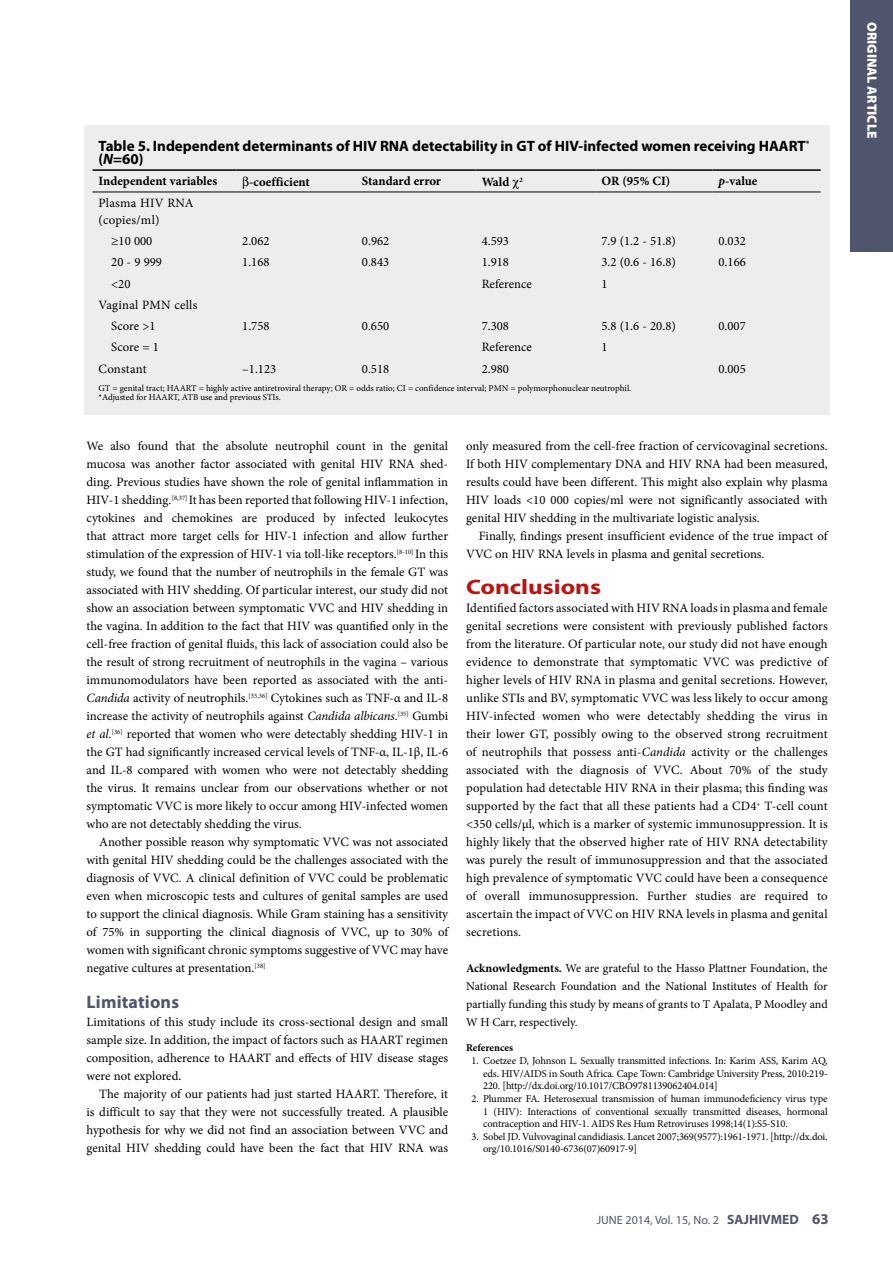
<style>
.page{position:relative;width:893px;height:1263px;background:#fff}
.page>*{position:absolute;margin:0;border:0;box-sizing:border-box;transform-origin:0 0}
.t1{font:700 21px "Myriad Pro";color:#bd1310;scale:1.2 1}
.t2{font:700 18px "Myriad Pro";letter-spacing:.01em;color:#4f556d}
.t3{font:700 15px/13.5px "Myriad Pro";color:#000}
.t4{font:900 13.5px "Myriad Pro";color:#fff}
.t5{font:12.75px/18px "Minion Pro";color:#000;text-align:justify}
.t6{font:700 12.75px "Minion Pro";color:#000}
.t7{font:12.75px/16.5px "Minion Pro";letter-spacing:.02em;color:#000}
.t8{font:12px/18px "Minion Pro";color:#000;text-align:justify}
.t9{font:12px "Myriad Pro";color:#4f556d}
.t10{font:10.5px/12.6px "Minion Pro";letter-spacing:-.01em;color:#000;text-align:justify}
.t11{font:700 10.5px "Minion Pro";letter-spacing:-.005em;color:#000}
.t12{font:9px/9px "Minion Pro";color:#000}
.s1{font-style:italic}
.s2{font-weight:700}
.s3{font-weight:700;font-size:13.5px}
.s4{font-weight:700;font-size:15px}
</style>
<div class="page">
<div style="left:850px;top:0;width:43px;height:252px;background:#4f556d"></div>
<div style="left:84px;top:125px;width:745px;height:290px;background:#edecef"></div>
<hr style="left:92px;top:169px;width:144px;height:2px;background:#000">
<hr style="left:236px;top:169px;width:120px;height:2px;background:#000">
<hr style="left:356px;top:169px;width:120px;height:2px;background:#000">
<hr style="left:476px;top:169px;width:119px;height:2px;background:#000">
<hr style="left:595px;top:169px;width:117px;height:2px;background:#000">
<hr style="left:712px;top:169px;width:109px;height:2px;background:#000">
<hr style="left:92px;top:192px;width:144px;height:1px;background:#000">
<hr style="left:236px;top:192px;width:120px;height:1px;background:#000">
<hr style="left:356px;top:192px;width:120px;height:1px;background:#000">
<hr style="left:476px;top:192px;width:119px;height:1px;background:#000">
<hr style="left:595px;top:192px;width:117px;height:1px;background:#000">
<hr style="left:712px;top:192px;width:109px;height:1px;background:#000">
<p class="t3" style="left:98px;top:139px;width:712px">Table 5. Independent determinants of HIV RNA detectability in GT of HIV-infected women receiving HAART<sup>* </sup>(<span class="s1">N</span>=60)</p>
<p class="t6" style="left:98px;top:172px;width:120px">Independent variables</p>
<p class="t6" style="left:249px;top:173px;width:62px">-coefficient</p>
<p class="t6" style="left:362px;top:172px;width:81px">Standard error</p>
<p class="t6" style="left:482px;top:173px;width:43px">Wald <sup>2</sup></p>
<p class="t6" style="left:601px;top:172px;width:71px">OR (95% CI)</p>
<p class="t6" style="left:718px;top:172px;width:41px"><span class="s1">p-</span>value</p>
<p class="t7" style="left:98px;top:195px;width:97px">Plasma HIV RNA (copies/ml)</p>
<p class="t5" style="left:111px;top:232px;width:43px">≥10 000</p>
<p class="t5" style="left:242px;top:232px;width:29px">2.062</p>
<p class="t5" style="left:362px;top:232px;width:29px">0.962</p>
<p class="t5" style="left:482px;top:232px;width:29px">4.593</p>
<p class="t5" style="left:601px;top:232px;width:76px">7.9 (1.2 - 51.8)</p>
<p class="t5" style="left:718px;top:232px;width:29px">0.032</p>
<p class="t5" style="left:111px;top:253px;width:52px">20 - 9 999</p>
<p class="t5" style="left:242px;top:253px;width:29px">1.168</p>
<p class="t5" style="left:362px;top:253px;width:29px">0.843</p>
<p class="t5" style="left:482px;top:253px;width:29px">1.918</p>
<p class="t5" style="left:601px;top:253px;width:76px">3.2 (0.6 - 16.8)</p>
<p class="t5" style="left:718px;top:253px;width:29px">0.166</p>
<p class="t5" style="left:111px;top:274px;width:21px">&lt;20</p>
<p class="t5" style="left:482px;top:274px;width:52px">Reference</p>
<p class="t5" style="left:601px;top:274px;width:8px">1</p>
<p class="t5" style="left:111px;top:294px;width:88px;line-height:21.3px;text-indent:-13px">Vaginal PMN cells<br>Score &gt;1</p>
<p class="t5" style="left:242px;top:317px;width:29px">1.758</p>
<p class="t5" style="left:362px;top:317px;width:29px">0.650</p>
<p class="t5" style="left:482px;top:317px;width:29px">7.308</p>
<p class="t5" style="left:601px;top:317px;width:76px">5.8 (1.6 - 20.8)</p>
<p class="t5" style="left:718px;top:317px;width:29px">0.007</p>
<p class="t5" style="left:111px;top:338px;width:49px">Score = 1</p>
<p class="t5" style="left:482px;top:338px;width:52px">Reference</p>
<p class="t5" style="left:601px;top:338px;width:8px">1</p>
<p class="t5" style="left:98px;top:360px;width:50px">Constant</p>
<p class="t5" style="left:242px;top:360px;width:36px">–1.123</p>
<p class="t5" style="left:362px;top:360px;width:29px">0.518</p>
<p class="t5" style="left:482px;top:360px;width:29px">2.980</p>
<p class="t5" style="left:718px;top:360px;width:29px">0.005</p>
<p class="t12" style="left:98px;top:384px;width:534px">GT = genital tract; HAART = highly active antiretroviral therapy; OR = odds ratio; CI = confidence interval; PMN = polymorphonuclear neutrophil. *Adjusted for HAART, ATB use and previous STIs.</p>
<p class="t5" style="left:87px;top:437px;width:363px">We also found that the absolute neutrophil count in the genital mucosa was another factor associated with genital HIV RNA shed&shy;ding. Previous studies have shown the role of genital inflammation in HIV-1 shedding.<sup>[8,37]</sup> It has been reported that following HIV-1 infection, cytokines and chemokines are produced by infected leukocytes that attract more target cells for HIV-1 infection and allow further stimulation of the expression of HIV-1 via toll-like receptors.<sup>[8-10]</sup> In this study, we found that the number of neutrophils in the female GT was associated with HIV shedding. Of particular interest, our study did not show an association between symptomatic VVC and HIV shedding in the vagina. In addition to the fact that HIV was quantified only in the cell-free fraction of genital fluids, this lack of association could also be the result of strong recruitment of neutrophils in the vagina – various immunomodulators have been reported as associated with the anti-<span class="s1">Candida</span> activity of neutrophils.<sup>[35,36]</sup> Cytokines such as TNF-α and IL-8 increase the activity of neutrophils against <span class="s1">Candida albicans</span>.<sup>[35]</sup> Gumbi <span class="s1">et al.</span><sup>[36]</sup> reported that women who were detectably shedding HIV-1 in the GT had significantly increased cervical levels of TNF-α, IL-1β, IL-6 and IL-8 compared with women who were not detectably shedding the virus. It remains unclear from our observations whether or not symptomatic VVC is more likely to occur among HIV-infected women who are not detectably shedding the virus.</p>
<p class="t5" style="left:87px;top:833px;width:363px;text-indent:13px">Another possible reason why symptomatic VVC was not associated with genital HIV shedding could be the challenges associated with the diagnosis of VVC. A clinical definition of VVC could be problematic even when microscopic tests and cultures of genital samples are used to support the clinical diagnosis. While Gram staining has a sensitivity of 75% in supporting the clinical diagnosis of VVC, up to 30% of women with significant chronic symptoms suggestive of VVC may have negative cultures at presentation.<sup>[38]</sup></p>
<h2 class="t2" style="left:87px;top:992px;width:94px">Limitations</h2>
<p class="t5" style="left:87px;top:1013px;width:363px">Limitations of this study include its cross-sectional design and small sample size. In addition, the impact of factors such as HAART regimen composition, adherence to HAART and effects of HIV disease stages were not explored.</p>
<p class="t5" style="left:87px;top:1085px;width:363px;text-indent:13px">The majority of our patients had just started HAART. Therefore, it is difficult to say that they were not successfully treated. A plausible hypothesis for why we did not find an association between VVC and genital HIV shedding could have been the fact that HIV RNA was</p>
<p class="t5" style="left:466px;top:437px;width:363px">only measured from the cell-free fraction of cervicovaginal secretions.<br>If both HIV complementary DNA and HIV RNA had been measured, results could have been different. This might also explain why plasma HIV loads &lt;10 000 copies/ml were not significantly associated with genital HIV shedding in the multivariate logistic analysis.</p>
<p class="t5" style="left:466px;top:527px;width:363px;text-indent:13px">Finally, findings present insufficient evidence of the true impact of<br>VVC on HIV RNA levels in plasma and genital secretions.</p>
<h1 class="t1" style="left:466px;top:575px;width:114px">Conclusions</h1>
<p class="t5" style="left:466px;top:599px;width:363px">Identified factors associated with HIV RNA loads in plasma and female genital secretions were consistent with previously published factors from the literature. Of particular note, our study did not have enough evidence to demonstrate that symptomatic VVC was predictive of higher levels of HIV RNA in plasma and genital secretions. However, unlike STIs and BV, symptomatic VVC was less likely to occur among HIV-infected women who were detectably shedding the virus in their lower GT, possibly owing to the observed strong recruitment of neutrophils that possess anti-<span class="s1">Candida</span> activity or the challenges associated with the diagnosis of VVC. About 70% of the study population had detectable HIV RNA in their plasma; this finding was supported by the fact that all these patients had a CD4<sup>+</sup> T-cell count &lt;350 cells/µl, which is a marker of systemic immunosuppression. It is highly likely that the observed higher rate of HIV RNA detectability was purely the result of immunosuppression and that the associated high prevalence of symptomatic VVC could have been a consequence of overall immunosuppression. Further studies are required to ascertain the impact of VVC on HIV RNA levels in plasma and genital secretions.</p>
<p class="t8" style="left:466px;top:959px;width:363px"><span class="s2">Acknowledgments.</span> We are grateful to the Hasso Plattner Foundation, the National Research Foundation and the National Institutes of Health for partially funding this study by means of grants to T Apalata, P Moodley and W H Carr, respectively.</p>
<p class="t11" style="left:466px;top:1041px;width:48px">References</p>
<p class="t10" style="left:483px;top:1054px;width:346px;text-indent:-11px">1. Coetzee D, Johnson L. Sexually transmitted infections. In: Karim ASS, Karim AQ, eds. HIV/AIDS in South Africa. Cape Town: Cambridge University Press, 2010:219- 220. [http://dx.doi.org/10.1017/CBO9781139062404.014]</p>
<p class="t10" style="left:483px;top:1092px;width:346px;text-indent:-11px">2. Plummer FA. Heterosexual transmission of human immunodeficiency virus type 1 (HIV): Interactions of conventional sexually transmitted diseases, hormonal contraception and HIV-1. AIDS Res Hum Retroviruses 1998;14(1):S5-S10.</p>
<p class="t10" style="left:483px;top:1130px;width:346px;text-indent:-11px">3. Sobel JD. Vulvovaginal candidiasis. Lancet 2007;369(9577):1961-1971. [http://dx.doi. org/10.1016/S0140-6736(07)60917-9]</p>
<p class="t9" style="left:597px;top:1213px;width:234px">JUNE 2014, Vol. 15, No. 2 <span class="s3">SAJHIVMED</span> <span class="s4">63</span></p>
<p class="t4" style="left:880px;top:22px;width:118px;rotate:90deg">ORIGINAL ARTICLE</p>
</div>
